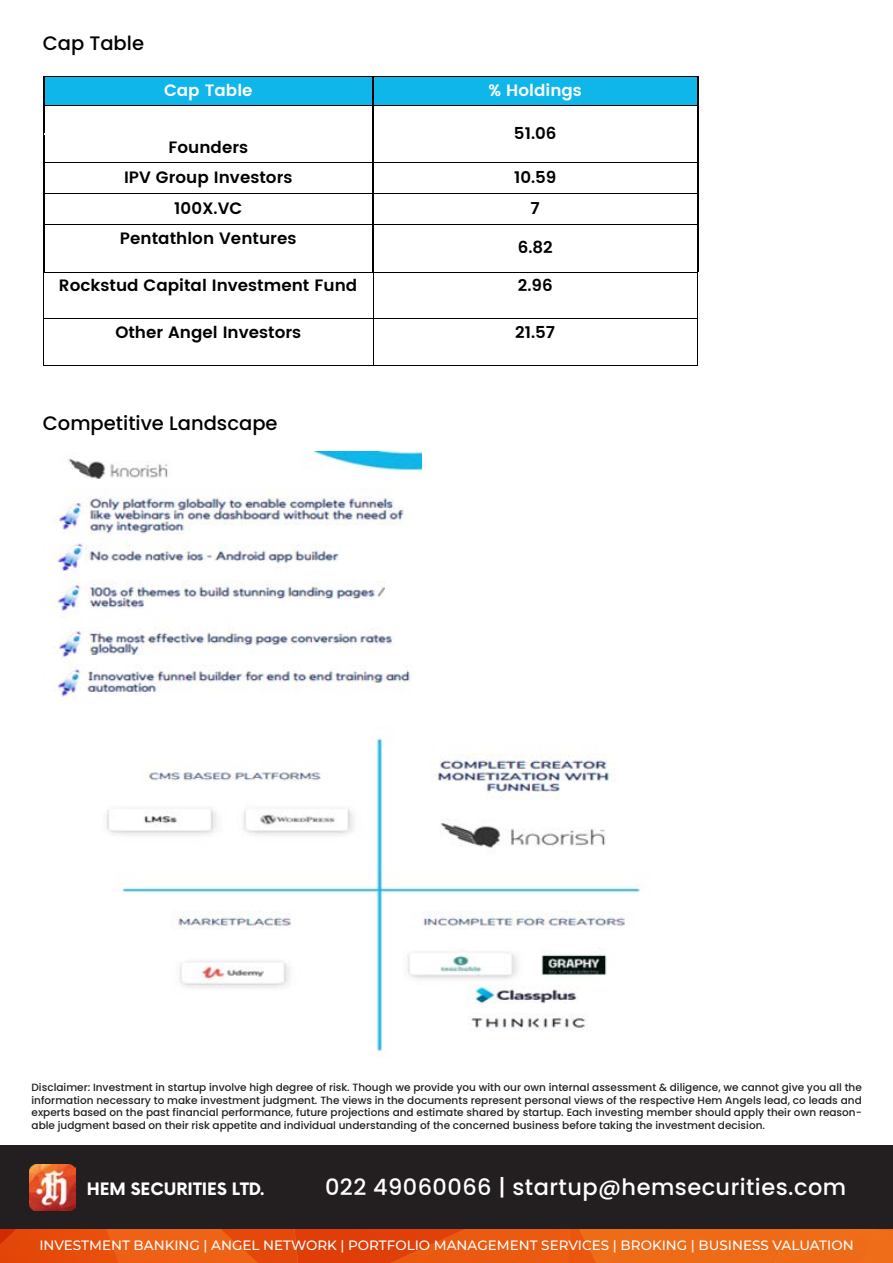
<style>
.page{position:relative;width:893px;height:1263px;background:#fff}
.page>*{position:absolute;margin:0;border:0;box-sizing:border-box;transform-origin:0 0}
.t1{font:500 22.5px "Poppins";letter-spacing:.02em;color:#fff}
.t2{font:500 19.5px "Poppins";color:#000}
.t3{font:700 16.65px "Now";color:#fff}
.t4{font:600 16.5px/29.7px "Poppins";color:#000;text-align:center}
.t5{font:600 16.5px "Poppins";color:#fff}
.t6{font:500 13.5px "Montserrat";color:#fff}
.t7{font:500 10.5px/12.6px "Poppins";color:#231f20;text-align:justify}
</style>
<div class="page">
<div style="left:44px;top:78px;width:328px;height:27px;background:#0fb6ea"></div>
<div style="left:373px;top:78px;width:324px;height:27px;background:#0fb6ea"></div>
<hr style="left:44px;top:76px;width:328px;height:2px;background:#000">
<hr style="left:374px;top:76px;width:323px;height:2px;background:#000">
<hr style="left:372px;top:78px;width:2px;height:27px;background:#000">
<hr style="left:44px;top:105px;width:328px;height:1px;background:#000">
<hr style="left:374px;top:105px;width:323px;height:1px;background:#000">
<hr style="left:372px;top:106px;width:2px;height:28px;background:#000">
<hr style="left:372px;top:135px;width:2px;height:27px;background:#000">
<hr style="left:44px;top:162px;width:328px;height:2px;background:#000">
<hr style="left:374px;top:162px;width:323px;height:2px;background:#000">
<hr style="left:372px;top:164px;width:2px;height:29px;background:#000">
<svg style="left:43px;top:76px;width:1px;height:118px"></svg>
<hr style="left:44px;top:193px;width:328px;height:1px;background:#000">
<hr style="left:374px;top:193px;width:323px;height:1px;background:#000">
<svg style="left:697px;top:76px;width:1px;height:118px"></svg>
<hr style="left:43px;top:194px;width:1px;height:30px;background:#000">
<hr style="left:372px;top:194px;width:2px;height:30px;background:#000">
<hr style="left:697px;top:194px;width:1px;height:30px;background:#000">
<hr style="left:44px;top:224px;width:328px;height:1px;background:#000">
<hr style="left:374px;top:224px;width:323px;height:1px;background:#000">
<hr style="left:43px;top:225px;width:1px;height:47px;background:#000">
<hr style="left:372px;top:225px;width:2px;height:47px;background:#000">
<hr style="left:697px;top:225px;width:1px;height:47px;background:#000">
<hr style="left:45px;top:272px;width:327px;height:1px;background:#000">
<hr style="left:374px;top:272px;width:323px;height:1px;background:#000">
<hr style="left:43px;top:272px;width:1px;height:46px;background:#000">
<hr style="left:373px;top:272px;width:1px;height:46px;background:#000">
<hr style="left:697px;top:272px;width:1px;height:46px;background:#000">
<hr style="left:44px;top:318px;width:329px;height:1px;background:#000">
<hr style="left:373px;top:318px;width:324px;height:1px;background:#000">
<hr style="left:43px;top:319px;width:1px;height:46px;background:#000">
<hr style="left:44px;top:365px;width:329px;height:1px;background:#000">
<hr style="left:373px;top:319px;width:1px;height:46px;background:#000">
<hr style="left:373px;top:365px;width:324px;height:1px;background:#000">
<hr style="left:697px;top:319px;width:1px;height:46px;background:#000">
<img style="left:54px;top:451px;width:367px;height:248px">
<img style="left:106px;top:733px;width:535px;height:319px">
<div style="left:0;top:1146px;width:893px;height:117px;background:#231f20"></div>
<svg style="left:0;top:1230px;width:893px;height:33px;background:#e95911"></svg>
<img style="left:29px;top:1165px;width:47px;height:45px">
<h2 class="t2" style="left:43px;top:32px;width:103px">Cap Table</h2>
<h3 class="t5" style="left:164px;top:78px;width:90px">Cap Table</h3>
<h3 class="t5" style="left:488px;top:78px;width:95px">% Holdings</h3>
<h3 class="t4" style="left:514px;top:119px;width:44px">51.06</h3>
<h3 class="t4" style="left:124px;top:133px;width:170px">Founders<br>IPV Group Investors</h3>
<h3 class="t4" style="left:514px;top:163px;width:44px">10.59</h3>
<h3 class="t4" style="left:174px;top:194px;width:70px">100X.VC</h3>
<h3 class="t4" style="left:531px;top:194px;width:11px">7</h3>
<h3 class="t4" style="left:120px;top:224px;width:178px">Pentathlon Ventures</h3>
<h3 class="t4" style="left:518px;top:233px;width:36px">6.82</h3>
<h3 class="t4" style="left:59px;top:271px;width:300px">Rockstud Capital Investment Fund</h3>
<h3 class="t4" style="left:518px;top:271px;width:36px">2.96</h3>
<h3 class="t4" style="left:115px;top:318px;width:187px">Other Angel Investors</h3>
<h3 class="t4" style="left:515px;top:318px;width:41px">21.57</h3>
<h2 class="t2" style="left:43px;top:412px;width:236px">Competitive Landscape</h2>
<p class="t7" style="left:32px;top:1081px;width:832px">Disclaimer: Investment in startup involve high degree of risk. Though we provide you with our own internal assessment &amp; diligence, we cannot give you all the information necessary to make investment judgment. The views in the documents represent personal views of the respective Hem Angels lead, co leads and experts based on the past financial performance, future projections and estimate shared by startup. Each investing member should apply their own reason&shy;able judgment based on their risk appetite and individual understanding of the concerned business before taking the investment decision.</p>
<h3 class="t3" style="left:87px;top:1177px;width:180px">HEM SECURITIES LTD.</h3>
<h1 class="t1" style="left:325px;top:1174px;width:523px">022 49060066 | startup@hemsecurities.com</h1>
<p class="t6" style="left:39px;top:1236px;width:816px">INVESTMENT BANKING | ANGEL NETWORK | PORTFOLIO MANAGEMENT SERVICES | BROKING | BUSINESS VALUATION</p>
</div>
